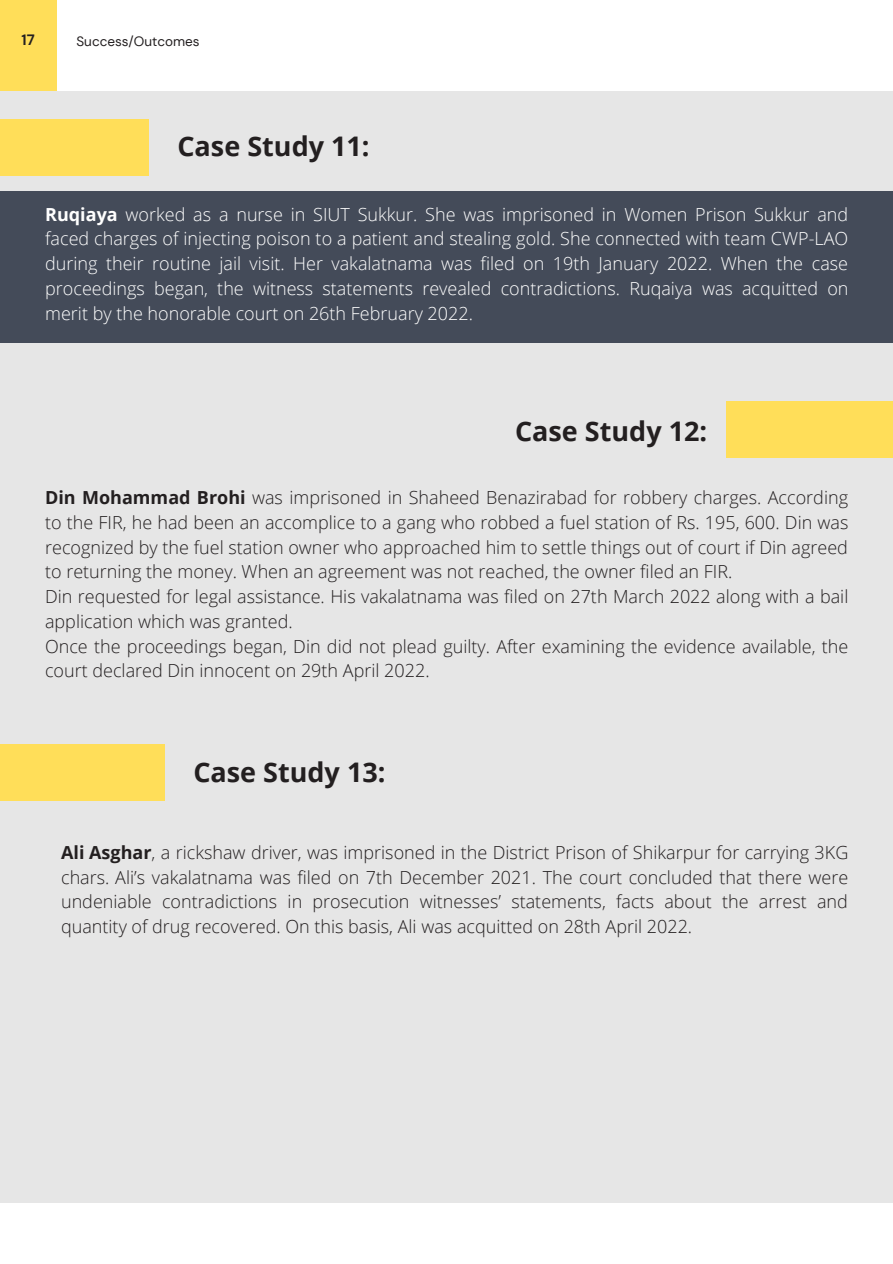
<style>
.page{position:relative;width:893px;height:1264px;background:#fff}
.page>*{position:absolute;margin:0;border:0;box-sizing:border-box;transform-origin:0 0}
.t1{font:700 27px "Open Sans";color:#231f20}
.t2{font:300 18px/24.8px "Open Sans";color:#231f20}
.t3{font:300 18px/24.8px "Open Sans";color:#fff;text-align:justify}
.t4{font:700 15px "DM Sans";color:#231f20}
.t5{font:13.5px "DM Sans";color:#231f20}
.s1{font-weight:700}
</style>
<div class="page">
<div style="left:0;top:0;width:56px;height:91px;background:#ffde59"></div>
<div style="left:0;top:92px;width:892px;height:1110px;background:#e6e6e6"></div>
<div style="left:0;top:191px;width:892px;height:151px;background:#444b59"></div>
<div style="left:0;top:119px;width:149px;height:56px;background:#ffde59"></div>
<div style="left:726px;top:401px;width:166px;height:57px;background:#ffde59"></div>
<div style="left:0;top:745px;width:164px;height:56px;background:#ffde59"></div>
<p class="t4" style="left:22px;top:31px;width:15px">17</p>
<p class="t5" style="left:76px;top:33px;width:125px">Success/Outcomes</p>
<h1 class="t1" style="left:177px;top:127px;width:194px">Case Study 11:</h1>
<p class="t3" style="left:45px;top:201px;width:804px"><span class="s1">Ruqiaya</span> worked as a nurse in SIUT Sukkur. She was imprisoned in Women Prison Sukkur and faced charges of injecting poison to a patient and stealing gold. She connected with team CWP-LAO during their routine jail visit. Her vakalatnama was filed on 19th January 2022. When the case proceedings began, the witness statements revealed contradictions. Ruqaiya was acquitted on merit by the honorable court on 26th February 2022.</p>
<h1 class="t1" style="left:515px;top:412px;width:194px">Case Study 12:</h1>
<p class="t2" style="left:45px;top:485px;width:804px"><span class="s1">Din Mohammad Brohi</span> was imprisoned in Shaheed Benazirabad for robbery charges. According to the FIR, he had been an accomplice to a gang who robbed a fuel station of Rs. 195, 600. Din was recognized by the fuel station owner who approached him to settle things out of court if Din agreed to returning the money. When an agreement was not reached, the owner filed an FIR.<br>Din requested for legal assistance. His vakalatnama was filed on 27th March 2022 along with a bail application which was granted.<br>Once the proceedings began, Din did not plead guilty. After examining the evidence available, the court declared Din innocent on 29th April 2022.</p>
<h1 class="t1" style="left:193px;top:752px;width:194px">Case Study 13:</h1>
<p class="t2" style="left:61px;top:839px;width:788px;text-align:justify"><span class="s1">Ali Asghar</span>, a rickshaw driver, was imprisoned in the District Prison of Shikarpur for carrying 3KG chars. Ali’s vakalatnama was filed on 7th December 2021. The court concluded that there were undeniable contradictions in prosecution witnesses’ statements, facts about the arrest and quantity of drug recovered. On this basis, Ali was acquitted on 28th April 2022.</p>
</div>
